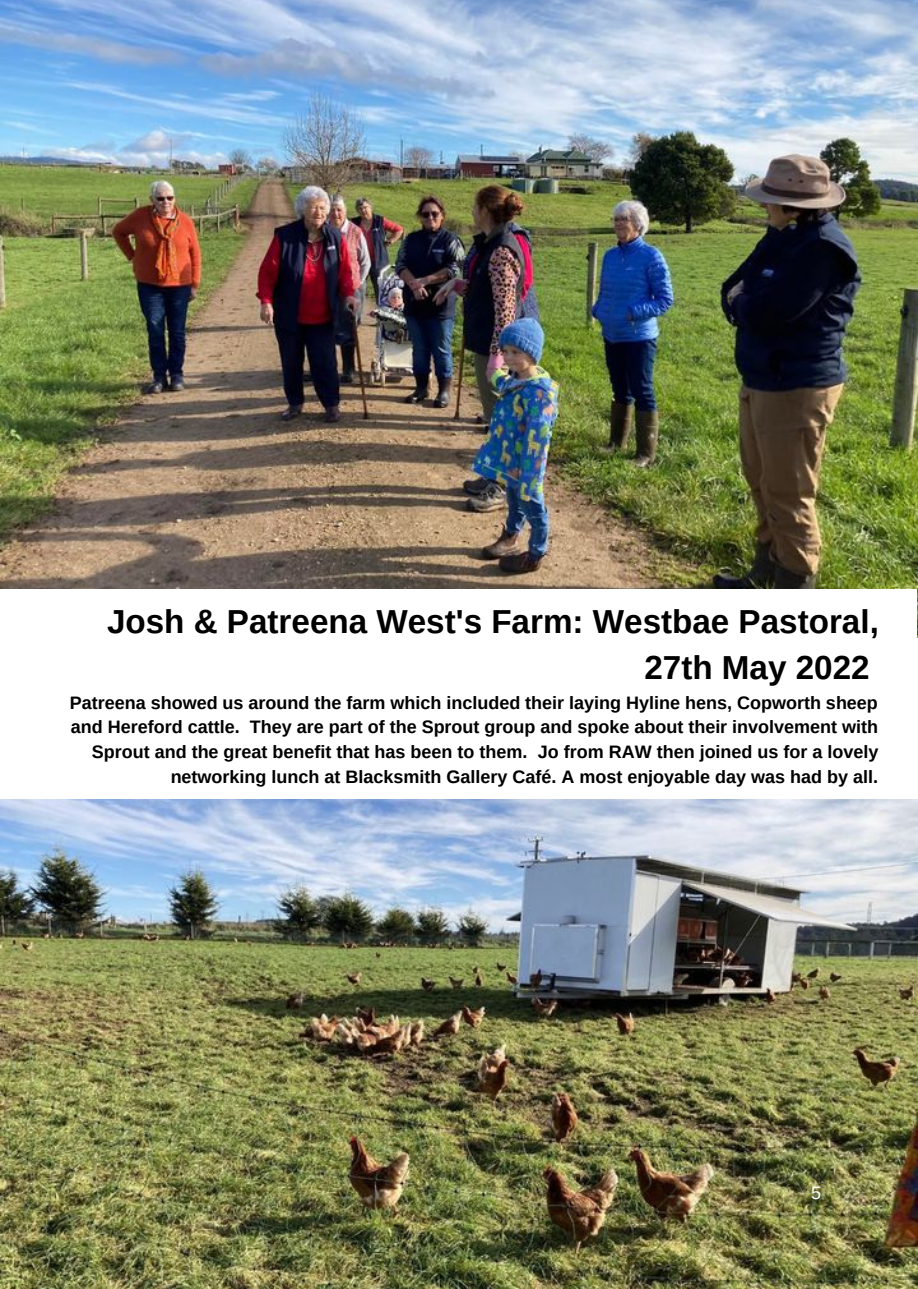
<style>
.page{position:relative;width:918px;height:1289px;background:#fff}
.page>*{position:absolute;margin:0;border:0;box-sizing:border-box;transform-origin:0 0}
.t1{font:700 33.15px/46.2px "Arimo";color:#000;text-align:right}
.t2{font:700 18px/24.8px "Arimo";color:#000;text-align:right}
.t3{font:18px "Arimo";color:#fff}
</style>
<div class="page">
<img style="left:0;top:799px;width:918px;height:489px">
<img style="left:0;top:0;width:918px;height:637px">
<div style="left:0;top:589px;width:917px;height:168px;background:#fff"></div>
<h1 class="t1" style="left:107px;top:598px;width:773px">Josh &amp; Patreena West's Farm: Westbae Pastoral,<br>27th May 2022</h1>
<p class="t2" style="left:70px;top:689px;width:810px">Patreena showed us around the farm which included their laying Hyline hens, Copworth sheep and Hereford cattle. They are part of the Sprout group and spoke about their involvement with Sprout and the great benefit that has been to them. Jo from RAW then joined us for a lovely networking lunch at Blacksmith Gallery Café. A most enjoyable day was had by all.</p>
<p class="t3" style="left:811px;top:1182px;width:12px">5</p>
</div>
